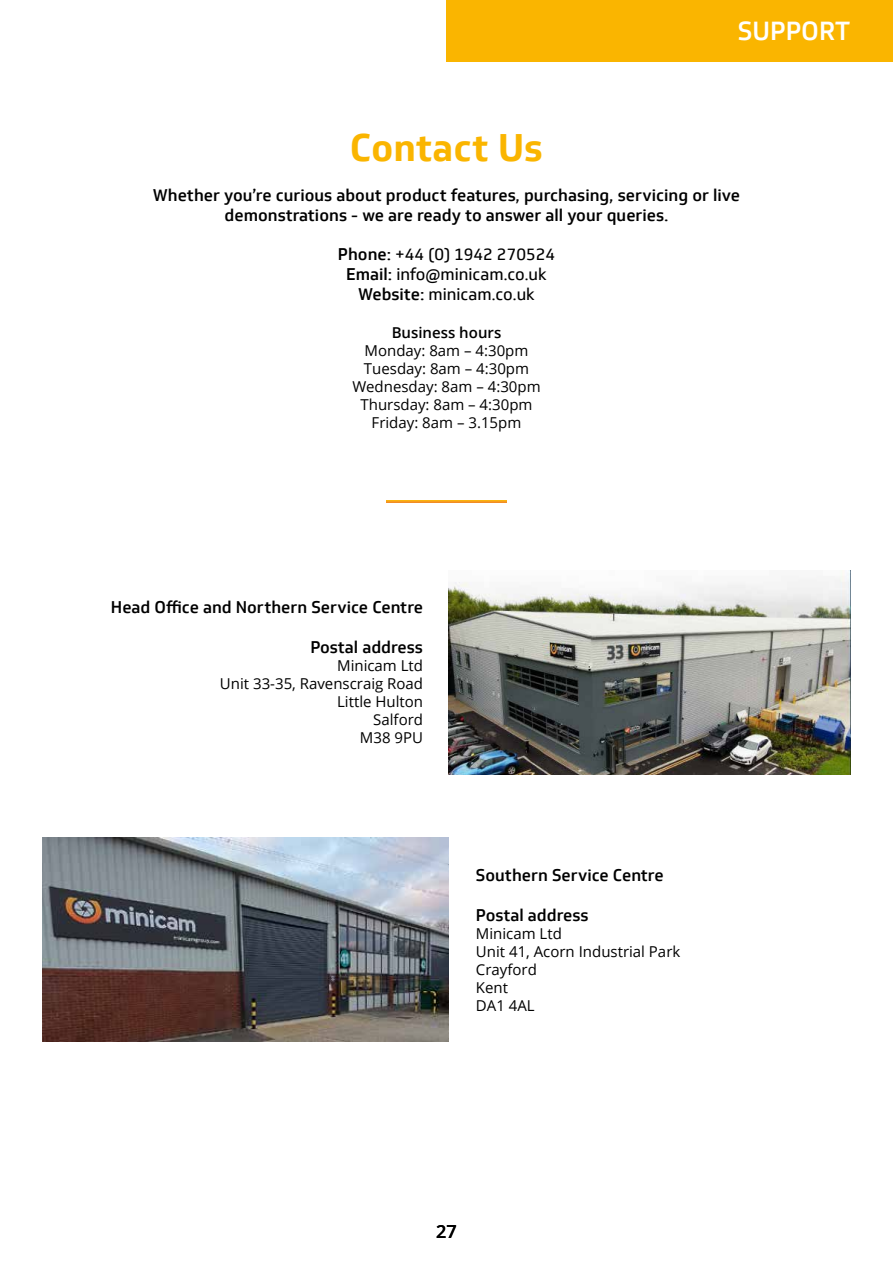
<style>
.page{position:relative;width:893px;height:1263px;background:#fff}
.page>*{position:absolute;margin:0;border:0;box-sizing:border-box;transform-origin:0 0}
.t1{font:700 37.5px "Soleto";color:#fab500}
.t2{font:500 25.5px "Soleto";color:#fff}
.t3{font:600 18px "Open Sans";color:#000}
.t4{font:500 16.5px/19.8px "Soleto";color:#000;text-align:center}
.t5{font:16.5px/19.8px "Soleto";color:#000;text-align:center}
.t6{font:15px/18px "Open Sans";color:#000;text-align:center}
.t7{font:600 15px "Open Sans";color:#000}
.s1{font-weight:500}
</style>
<div class="page">
<hr style="left:386px;top:501px;width:121px;height:2px;background:#f49521">
<img style="left:43px;top:838px;width:405px;height:204px">
<img style="left:448px;top:570px;width:402px;height:204px">
<div style="left:446px;top:0;width:447px;height:62px;background:#fab500"></div>
<h2 class="t2" style="left:738px;top:15px;width:114px">SUPPORT</h2>
<h1 class="t1" style="left:350px;top:124px;width:195px">Contact Us</h1>
<p class="t4" style="left:153px;top:185px;width:589px">Whether you’re curious about product features, purchasing, servicing or live demonstrations - we are ready to answer all your queries.</p>
<p class="t5" style="left:338px;top:245px;width:219px"><span class="s1">Phone:</span> +44 (0) 1942 270524<br><span class="s1">Email:</span> info@minicam.co.uk<br><span class="s1">Website:</span> minicam.co.uk</p>
<p class="t7" style="left:392px;top:322px;width:111px">Business hours</p>
<p class="t6" style="left:352px;top:341px;width:190px">Monday: 8am – 4:30pm<br>Tuesday: 8am – 4:30pm<br>Wednesday: 8am – 4:30pm<br>Thursday: 8am – 4:30pm<br>Friday: 8am – 3.15pm</p>
<p class="t4" style="left:111px;top:598px;width:314px">Head Office and Northern Service Centre</p>
<p class="t4" style="left:310px;top:637px;width:114px">Postal address</p>
<p class="t6" style="left:220px;top:656px;width:205px;text-align:right">Minicam Ltd<br>Unit 33-35, Ravenscraig Road<br>Little Hulton<br>Salford<br>M38 9PU</p>
<p class="t4" style="left:476px;top:865px;width:189px">Southern Service Centre</p>
<p class="t4" style="left:476px;top:905px;width:114px">Postal address</p>
<p class="t6" style="left:476px;top:924px;width:206px;text-align:left">Minicam Ltd<br>Unit 41, Acorn Industrial Park<br>Crayford<br>Kent<br>DA1 4AL</p>
<p class="t3" style="left:436px;top:1219px;width:22px">27</p>
</div>
